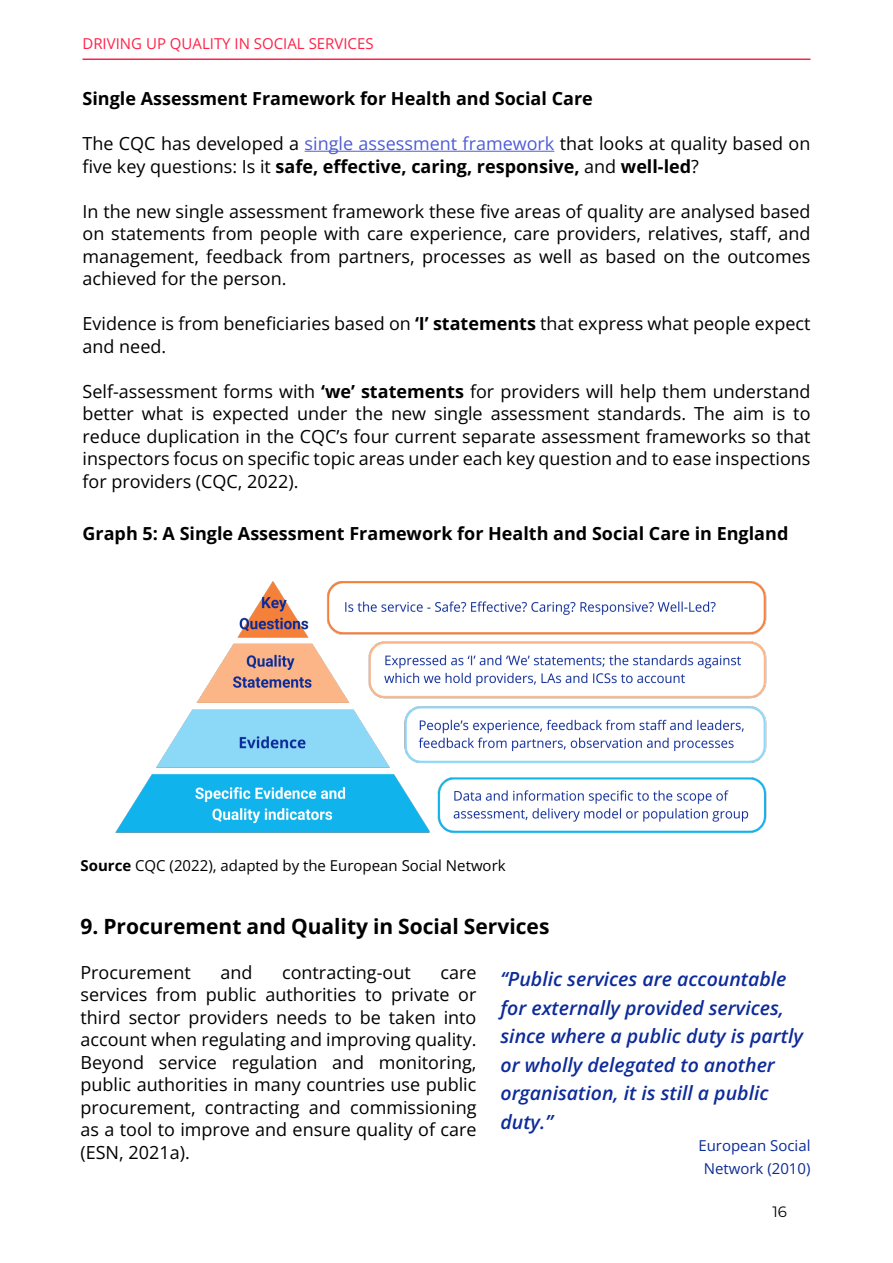
<style>
.page{position:relative;width:893px;height:1263px;background:#fff}
.page>*{position:absolute;margin:0;border:0;box-sizing:border-box;transform-origin:0 0}
.t1{font:700 21px "Open Sans";color:#000}
.t2{font:italic 600 19.5px/28.5px "Open Sans";color:#0d2b99}
.t3{font:18px/22.5px "Open Sans";color:#000;text-align:justify}
.t4{font:700 18px "Open Sans";color:#000}
.t5{font:15px "Open Sans";color:#000}
.t6{font:15px "Open Sans";color:#ff2248}
.t7{font:15px/22.5px "Open Sans";color:#0d2b99;text-align:center}
.t8{font:15px "Montserrat";color:#000}
.s1{color:#4f5cd6}
.s2{font-weight:700}
</style>
<div class="page">
<hr style="left:305px;top:151px;width:249px;height:1px;background:#4f5cd6">
<img style="left:115px;top:581px;width:652px;height:252px">
<hr style="left:82px;top:59px;width:728px;height:1px;background:#ff2248">
<p class="t6" style="left:82px;top:33px;width:293px">DRIVING UP QUALITY IN SOCIAL SERVICES</p>
<p class="t4" style="left:82px;top:86px;width:512px">Single Assessment Framework for Health and Social Care</p>
<p class="t3" style="left:82px;top:132px;width:729px">The CQC has developed a <span class="s1">single assessment framework</span> that looks at quality based on five key questions: Is it <span class="s2">safe, effective, caring, responsive,</span> and <span class="s2">well-led</span>?</p>
<p class="t3" style="left:83px;top:200px;width:729px">In the new single assessment framework these five areas of quality are analysed based on statements from people with care experience, care providers, relatives, staff, and management, feedback from partners, processes as well as based on the outcomes achieved for the person.</p>
<p class="t3" style="left:83px;top:312px;width:729px">Evidence is from beneficiaries based on <span class="s2">‘I’ statements</span> that express what people expect and need.</p>
<p class="t3" style="left:83px;top:380px;width:729px">Self-assessment forms with <span class="s2">‘we’ statements</span> for providers will help them understand better what is expected under the new single assessment standards. The aim is to reduce duplication in the CQC’s four current separate assessment frameworks so that inspectors focus on specific topic areas under each key question and to ease inspections for providers (CQC, 2022).</p>
<p class="t4" style="left:83px;top:521px;width:707px">Graph 5: A Single Assessment Framework for Health and Social Care in England</p>
<p class="t5" style="left:80px;top:855px;width:427px"><span class="s2">Source</span> CQC (2022), adapted by the European Social Network</p>
<p class="t1" style="left:80px;top:912px;width:470px">9. Procurement and Quality in Social Services</p>
<p class="t3" style="left:80px;top:961px;width:112px">Procurement</p>
<p class="t3" style="left:220px;top:961px;width:34px">and</p>
<p class="t3" style="left:282px;top:961px;width:130px">contracting-out</p>
<p class="t3" style="left:80px;top:961px;width:398px;text-indent:360px">care services from public authorities to private or third sector providers needs to be taken into account when regulating and improving quality.<br>Beyond service regulation and monitoring, public authorities in many countries use public procurement, contracting and commissioning as a tool to improve and ensure quality of care (ESN, 2021a).</p>
<p class="t2" style="left:500px;top:964px;width:304px">‘‘Public services are accountable for externally provided services, since where a public duty is partly or wholly delegated to another organisation, it is still a public duty.”</p>
<p class="t7" style="left:698px;top:1134px;width:114px">European Social<br>Network (2010)</p>
<p class="t8" style="left:772px;top:1201px;width:16px">16</p>
</div>
